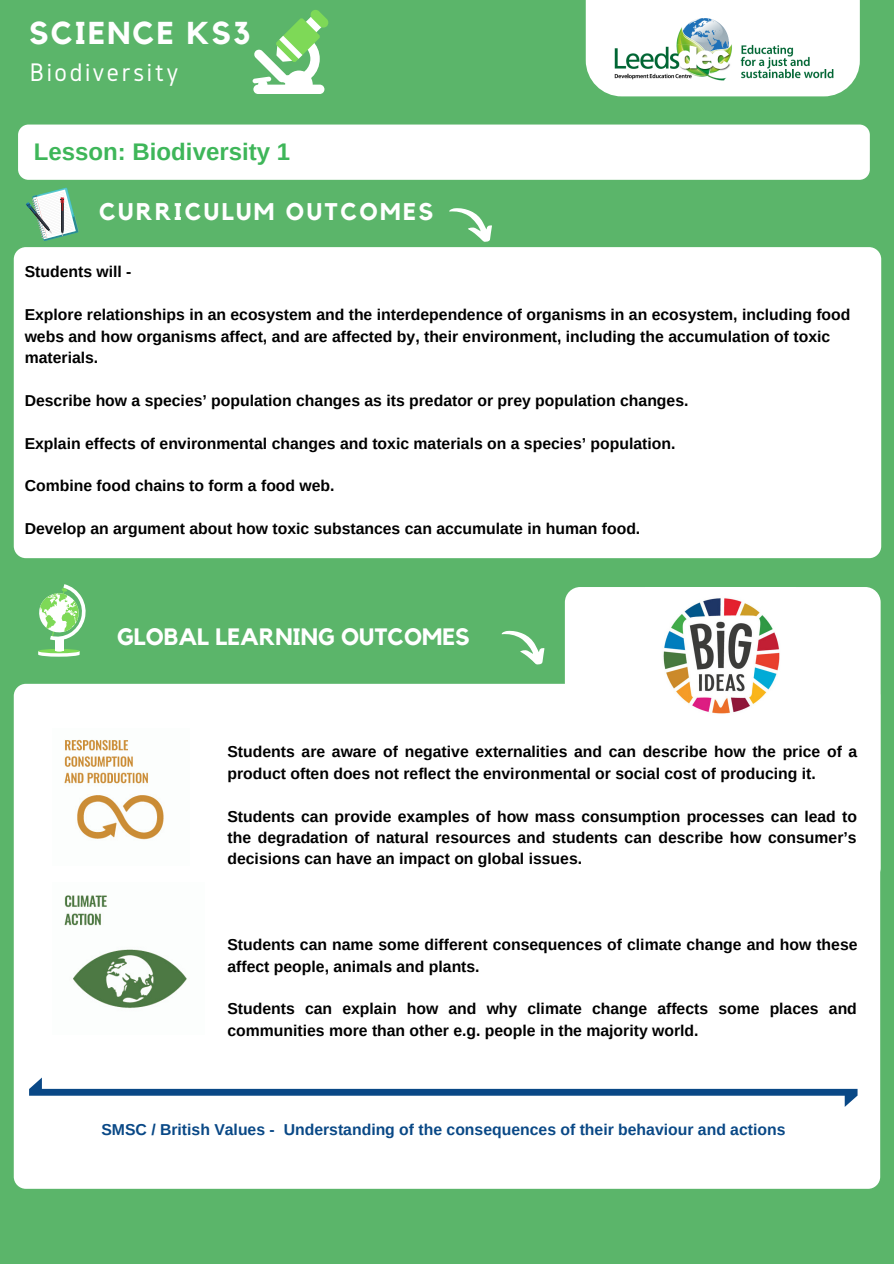
<style>
.page{position:relative;width:894px;height:1264px;background:#fff}
.page>*{position:absolute;margin:0;border:0;box-sizing:border-box;transform-origin:0 0}
.t1{font:700 31.5px "Kollektif";letter-spacing:.07em;color:#fff}
.t2{font:26.4px "Gidole";letter-spacing:.1em;color:#fff}
.t3{font:700 24px "Arimo";color:#3eb659}
.t4{font:700 24px "Kollektif";letter-spacing:.1em;color:#fff}
.t5{font:700 23.55px "Kollektif";color:#fff}
.t6{font:700 15.75px/21.5px "Arimo";color:#000}
.t7{font:700 15.75px "Arimo";color:#094886}
</style>
<div class="page">
<div style="left:0;top:0;width:893px;height:1263px;background:#5bb56a"></div>
<div style="left:585px;top:0;width:274px;height:96px;background:#fff"></div>
<img style="left:605px;top:16px;width:234px;height:68px">
<svg style="left:252px;top:10px;width:76px;height:84px"></svg>
<div style="left:18px;top:124px;width:851px;height:56px;background:#fff;border-radius:10px"></div>
<svg style="left:26px;top:187px;width:52px;height:54px"></svg>
<svg style="left:449px;top:208px;width:43px;height:34px"></svg>
<div style="left:14px;top:247px;width:866px;height:311px;background:#fff;border-radius:12px"></div>
<div style="left:14px;top:683px;width:865px;height:505px;background:#fff;border-radius:12px"></div>
<div style="left:564px;top:587px;width:316px;height:296px;background:#fff;border-radius:15px"></div>
<div style="left:55px;top:638px;width:8px;height:12px;background:#fff"></div>
<svg style="left:39px;top:584px;width:47px;height:56px"></svg>
<svg style="left:38px;top:649px;width:42px;height:7px"></svg>
<svg style="left:29px;top:1077px;width:828px;height:29px"></svg>
<svg style="left:501px;top:630px;width:44px;height:35px"></svg>
<img style="left:64px;top:739px;width:100px;height:101px">
<img style="left:64px;top:895px;width:123px;height:113px">
<img style="left:663px;top:598px;width:117px;height:116px">
<h1 class="t1" style="left:29px;top:19px;width:223px">SCIENCE KS3</h1>
<h2 class="t2" style="left:30px;top:57px;width:150px">Biodiversity</h2>
<h3 class="t3" style="left:34px;top:139px;width:258px">Lesson: Biodiversity 1</h3>
<h3 class="t4" style="left:99px;top:200px;width:335px">CURRICULUM OUTCOMES</h3>
<p class="t6" style="left:25px;top:261px;width:108px">Students will -</p>
<p class="t6" style="left:25px;top:304px;width:827px">Explore relationships in an ecosystem and the interdependence of organisms in an ecosystem, including food webs and how organisms affect, and are affected by, their environment, including the accumulation of toxic materials.</p>
<p class="t6" style="left:25px;top:389px;width:665px">Describe how a species’ population changes as its predator or prey population changes.</p>
<p class="t6" style="left:25px;top:432px;width:652px">Explain effects of environmental changes and toxic materials on a species’ population.</p>
<p class="t6" style="left:25px;top:475px;width:311px">Combine food chains to form a food web.</p>
<p class="t6" style="left:25px;top:518px;width:617px">Develop an argument about how toxic substances can accumulate in human food.</p>
<h3 class="t5" style="left:117px;top:626px;width:354px">GLOBAL LEARNING OUTCOMES</h3>
<p class="t6" style="left:227px;top:741px;width:631px">Students are aware of negative externalities and can describe how the price of a product often does not reflect the environmental or social cost of producing it.</p>
<p class="t6" style="left:227px;top:805px;width:631px;text-align:justify">Students can provide examples of how mass consumption processes can lead to the degradation of natural resources and students can describe how consumer’s decisions can have an impact on global issues.</p>
<p class="t6" style="left:227px;top:933px;width:631px">Students can name some different consequences of climate change and how these affect people, animals and plants.</p>
<p class="t6" style="left:227px;top:998px;width:630px">Students can explain how and why climate change affects some places and communities more than other e.g. people in the majority world.</p>
<p class="t7" style="left:101px;top:1120px;width:685px">SMSC / British Values - Understanding of the consequences of their behaviour and actions</p>
</div>
